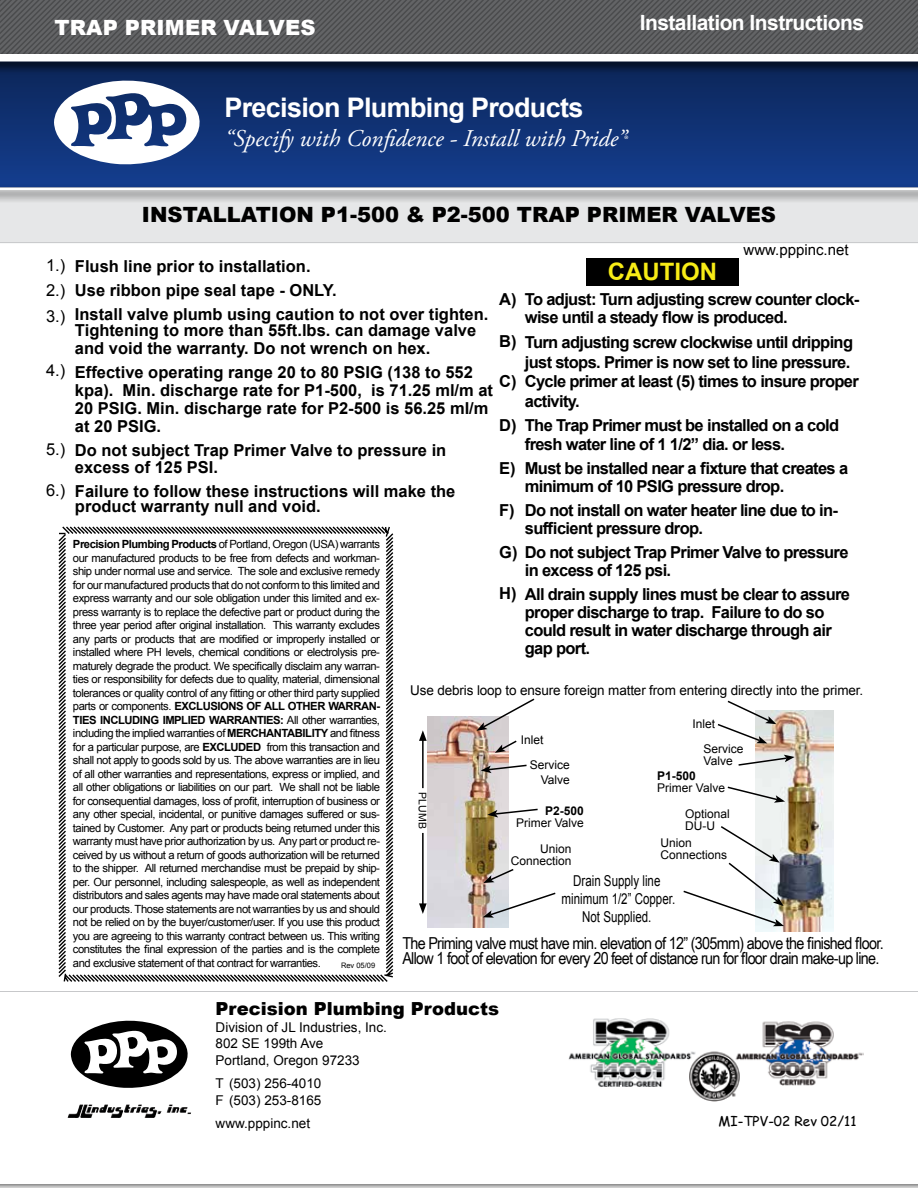
<style>
.page{position:relative;width:918px;height:1188px;background:#fff}
.page>*{position:absolute;margin:0;border:0;box-sizing:border-box;transform-origin:0 0}
.t1{font:700 27px "Arial";letter-spacing:-.025em;color:#fff}
.t2{font:italic 24px "Adobe Garamond Pro";color:#fff}
.t3{font:700 24px "Arial";color:#f7ec16}
.t4{font:900 21px "Arial";color:#000}
.t5{font:700 21px "Arial";letter-spacing:-.025em;color:#fff}
.t6{font:900 21px "Arial";letter-spacing:.01em;color:#fff}
.t7{font:900 18px "Arial";color:#000}
.t8{font:700 16.5px/18px "Arial";letter-spacing:-.04em;color:#000}
.t9{font:700 16.5px/18px "Arial";color:#000}
.t10{font:16.5px/15px "Arial Narrow";letter-spacing:-.04em;color:#000;scale:1.07 1}
.t11{font:16.5px/25.5px "Arial";color:#000;text-align:justify}
.t12{font:15px/18px "Arial";color:#000;text-align:center;scale:.77 1}
.t13{font:15px "Arial";color:#000}
.t14{font:13.5px/16.5px "Arial";color:#000}
.t15{font:13.5px "Comic Sans MS";color:#000}
.t16{font:12px/12px "Arial";color:#000}
.t17{font:700 12px "Arial";color:#000}
.t18{font:11.25px/13.5px "Arial";letter-spacing:-.04em;color:#000;text-align:justify}
.t19{font:10.5px "Arial";color:#000}
.t20{font:7.5px "Arial";color:#000}
.s1{font-size:13.95px}
.s2{font-weight:700}
</style>
<div class="page">
<div style="left:0;top:165px;width:918px;height:20px;background:#133c8a"></div>
<div style="left:0;top:204px;width:918px;height:39px;background:#e6e7e8"></div>
<svg style="left:0;top:0;width:918px;height:165px;background:#364a70"></svg>
<div style="left:0;top:51px;width:918px;height:24px;background:#000;opacity:.75"></div>
<div style="left:0;top:54px;width:918px;height:8px;background:#fff"></div>
<div style="left:0;top:185px;width:918px;height:19px;background:#000;opacity:.75"></div>
<hr style="left:0;top:188px;width:918px;height:2px;background:#fff">
<hr style="left:0;top:991px;width:918px;height:1px;background:#c7c8ca">
<img style="left:80px;top:1104px;width:93px;height:14px">
<svg style="left:71px;top:1020px;width:117px;height:68px"></svg>
<svg style="left:58px;top:526px;width:336px;height:456px"></svg>
<div style="left:586px;top:258px;width:153px;height:27px;background:#000"></div>
<img style="left:428px;top:716px;width:80px;height:212px">
<hr style="left:422px;top:739px;width:2px;height:167px;background:#000">
<svg style="left:419px;top:730px;width:8px;height:11px"></svg>
<svg style="left:419px;top:903px;width:8px;height:11px"></svg>
<div style="left:407px;top:788px;width:20px;height:45px;background:#fff"></div>
<svg style="left:495px;top:739px;width:22px;height:14px"></svg>
<svg style="left:487px;top:808px;width:51px;height:10px"></svg>
<svg style="left:483px;top:868px;width:31px;height:15px"></svg>
<svg style="left:476px;top:698px;width:59px;height:33px"></svg>
<svg style="left:483px;top:891px;width:73px;height:27px"></svg>
<img style="left:756px;top:711px;width:77px;height:221px">
<svg style="left:738px;top:755px;width:57px;height:12px"></svg>
<svg style="left:727px;top:785px;width:58px;height:18px"></svg>
<svg style="left:481px;top:764px;width:46px;height:9px"></svg>
<svg style="left:683px;top:825px;width:101px;height:101px"></svg>
<svg style="left:717px;top:700px;width:59px;height:43px"></svg>
<img style="left:568px;top:1018px;width:296px;height:84px">
<h3 class="t6" style="left:54px;top:12px;width:263px">TRAP PRIMER VALVES</h3>
<h3 class="t5" style="left:640px;top:8px;width:226px">Installation Instructions</h3>
<h1 class="t1" style="left:224px;top:88px;width:361px">Precision Plumbing Products</h1>
<h2 class="t2" style="left:224px;top:124px;width:404px">“Specify with Confidence - Install with Pride”<span class="s1">®</span></h2>
<h3 class="t4" style="left:142px;top:199px;width:636px">INSTALLATION P1-500 &amp; P2-500 TRAP PRIMER VALVES</h3>
<h3 class="t11" style="left:46px;top:252px;width:21px">1.)<br>2.)<br>3.)</h3>
<h3 class="t11" style="left:46px;top:357px;width:21px">4.)</h3>
<h3 class="t11" style="left:46px;top:436px;width:21px">5.)</h3>
<h3 class="t11" style="left:46px;top:477px;width:21px">6.)</h3>
<h3 class="t13" style="left:744px;top:240px;width:107px">www.pppinc.net</h3>
<h3 class="t9" style="left:75px;top:254px;width:415px;line-height:24px">Flush line prior to installation.<br>Use ribbon pipe seal tape - ONLY.<br>Install valve plumb using caution to not over tighten.</h3>
<h3 class="t9" style="left:75px;top:321px;width:403px">Tightening to more than 55ft.lbs. can damage valve and void the warranty. Do not wrench on hex.</h3>
<h3 class="t9" style="left:75px;top:363px;width:420px">Effective operating range 20 to 80 PSIG (138 to 552 kpa). Min. discharge rate for P1-500, is 71.25 ml/m at 20 PSIG. Min. discharge rate for P2-500 is 56.25 ml/m at 20 PSIG.</h3>
<h3 class="t9" style="left:75px;top:442px;width:373px;line-height:16.5px">Do not subject Trap Primer Valve to pressure in excess of 125 PSI.</h3>
<h3 class="t9" style="left:75px;top:483px;width:382px;line-height:15px">Failure to follow these instructions will make the product warranty null and void.</h3>
<h2 class="t3" style="left:608px;top:255px;width:111px">CAUTION</h2>
<h3 class="t8" style="left:499px;top:290px;width:19px">A)</h3>
<h3 class="t8" style="left:499px;top:332px;width:19px">B)</h3>
<h3 class="t8" style="left:499px;top:372px;width:19px">C)</h3>
<h3 class="t8" style="left:499px;top:416px;width:19px">D)</h3>
<h3 class="t8" style="left:499px;top:459px;width:18px">E)</h3>
<h3 class="t8" style="left:499px;top:501px;width:17px">F)</h3>
<h3 class="t8" style="left:525px;top:290px;width:336px">To adjust: Turn adjusting screw counter clock&shy;wise until a steady flow is produced.</h3>
<h3 class="t8" style="left:525px;top:333px;width:335px;line-height:19.5px">Turn adjusting screw clockwise until dripping just stops. Primer is now set to line pressure.<br>Cycle primer at least (5) times to insure proper activity.</h3>
<h3 class="t8" style="left:525px;top:415px;width:316px;line-height:19.5px">The Trap Primer must be installed on a cold fresh water line of 1 1/2” dia. or less.</h3>
<h3 class="t8" style="left:525px;top:459px;width:325px">Must be installed near a fixture that creates a minimum of 10 PSIG pressure drop.</h3>
<h3 class="t8" style="left:525px;top:501px;width:315px">Do not install on water heater line due to in&shy;sufficient pressure drop.</h3>
<h3 class="t8" style="left:525px;top:543px;width:325px;text-indent:-26px">G) Do not subject Trap Primer Valve to pressure in excess of 125 psi.</h3>
<h3 class="t8" style="left:525px;top:585px;width:327px">All drain supply lines must be clear to assure proper discharge to trap. Failure to do so could result in water discharge through air gap port.</h3>
<p class="t18" style="left:73px;top:537px;width:309px"><span class="s2">Precision Plumbing Products</span> of Portland, Oregon (USA) warrants our manufactured products to be free from defects and workman&shy;ship under normal use and service. The sole and exclusive remedy for our manufactured products that do not conform to this limited and express warranty and our sole obligation under this limited and ex&shy;press warranty is to replace the defective part or product during the three year period after original installation. This warranty excludes any parts or products that are modified or improperly installed or installed where PH levels, chemical conditions or electrolysis pre&shy;maturely degrade the product. We specifically disclaim any warran&shy;ties or responsibility for defects due to quality, material, dimensional tolerances or quality control of any fitting or other third party supplied parts or components. <span class="s2">EXCLUSIONS OF ALL OTHER WARRAN-TIES INCLUDING IMPLIED WARRANTIES:</span> All other warranties, including the implied warranties of <span class="s2">MERCHANTABILITY</span> and fitness for a particular purpose, are <span class="s2">EXCLUDED</span> from this transaction and shall not apply to goods sold by us. The above warranties are in lieu of all other warranties and representations, express or implied, and all other obligations or liabilities on our part. We shall not be liable for consequential damages, loss of profit, interruption of business or any other special, incidental, or punitive damages suffered or sus&shy;tained by Customer. Any part or products being returned under this warranty must have prior authorization by us. Any part or product re&shy;ceived by us without a return of goods authorization will be returned to the shipper. All returned merchandise must be prepaid by ship&shy;per. Our personnel, including salespeople, as well as independent distributors and sales agents may have made oral statements about our products. Those statements are not warranties by us and should not be relied on by the buyer/customer/user. If you use this product you are agreeing to this warranty contract between us. This writing constitutes the final expression of the parties and is the complete and exclusive statement of that contract for warranties.</p>
<h3 class="t8" style="left:499px;top:584px;width:19px">H)</h3>
<p class="t14" style="left:410px;top:682px;width:455px">Use debris loop to ensure foreign matter from entering directly into the primer.</p>
<p class="t16" style="left:692px;top:717px;width:24px">Inlet</p>
<p class="t16" style="left:530px;top:727px;width:42px;line-height:25.3px;text-indent:-9px">Inlet<br>Service</p>
<p class="t16" style="left:541px;top:774px;width:31px">Valve</p>
<p class="t17" style="left:545px;top:802px;width:40px">P2-500</p>
<p class="t16" style="left:516px;top:816px;width:69px">Primer Valve</p>
<p class="t16" style="left:511px;top:843px;width:62px;text-align:right">Union<br>Connection</p>
<h3 class="t12" style="left:562px;top:871px;width:149px">Drain Supply line minimum 1/2” Copper.<br>Not Supplied.</h3>
<h3 class="t10" style="left:402px;top:935px;width:451px">The Priming valve must have min. elevation of 12” (305mm) above the finished floor.<br>Allow 1 foot of elevation for every 20 feet of distance run for floor drain make-up line.</h3>
<p class="t16" style="left:704px;top:742px;width:42px">Service<br>Valve</p>
<p class="t17" style="left:657px;top:767px;width:40px">P1-500</p>
<p class="t16" style="left:657px;top:781px;width:69px">Primer Valve</p>
<p class="t19" style="left:430px;top:792px;width:38px;rotate:90deg">PLUMB</p>
<p class="t16" style="left:685px;top:808px;width:46px">Optional<br>DU-U</p>
<p class="t16" style="left:661px;top:837px;width:68px">Union<br>Connections</p>
<p class="t20" style="left:341px;top:960px;width:36px">Rev 05/09</p>
<h3 class="t7" style="left:216px;top:996px;width:285px">Precision Plumbing Products</h3>
<p class="t14" style="left:216px;top:1019px;width:173px">Division of JL Industries, Inc.<br>802 SE 199th Ave<br>Portland, Oregon 97233</p>
<p class="t14" style="left:216px;top:1075px;width:107px">T (503) 256-4010<br>F (503) 253-8165</p>
<p class="t14" style="left:216px;top:1115px;width:96px">www.pppinc.net</p>
<p class="t15" style="left:718px;top:1112px;width:140px">MI-TPV-02 Rev 02/11</p>
</div>
